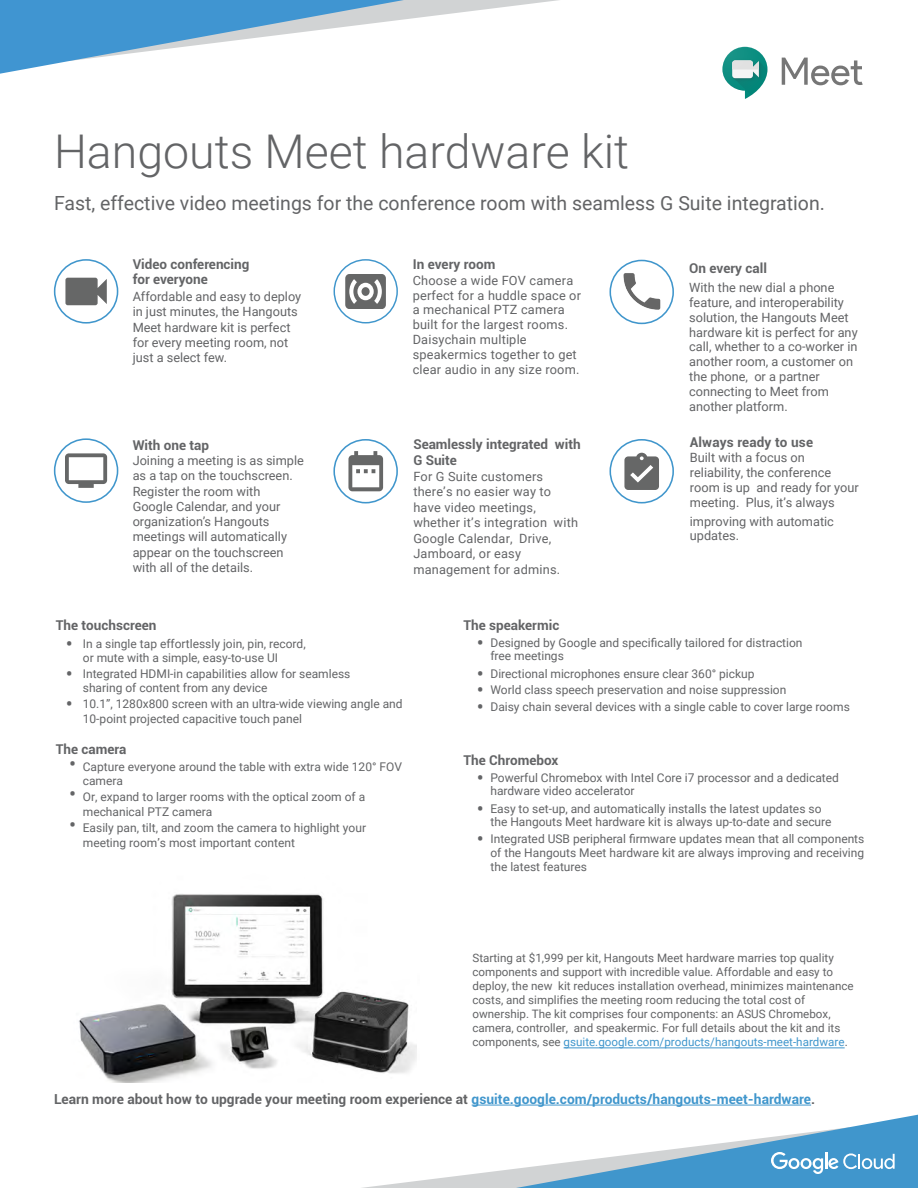
<style>
.page{position:relative;width:918px;height:1188px;background:#fff}
.page>*{position:absolute;margin:0;border:0;box-sizing:border-box;transform-origin:0 0}
.t1{font:300 46.5px "Roboto";color:#636466}
.t2{font:19.5px "Roboto";color:#636466}
.t3{font:700 13.8px "Roboto";color:#636466}
.t4{font:700 13.5px/16.4px "Roboto";color:#636466}
.t5{font:12.75px/14.9px "Roboto";color:#636466}
.t6{font:12px/13.5px "Roboto";color:#636466}
.t7{font:11.7px/14px "Roboto";color:#636466}
.s1{font-size:21px}
.s2{color:#4096cc}
</style>
<div class="page">
<hr style="left:472px;top:1105px;width:339px;height:1px;background:#4096cc">
<hr style="left:564px;top:1048px;width:281px;height:1px;background:#4096cc">
<svg style="left:782px;top:58px;width:81px;height:27px"></svg>
<svg style="left:722px;top:47px;width:45px;height:52px"></svg>
<div style="left:334px;top:259px;width:64px;height:64px;border:1px solid #4096cc;border-radius:50%"></div>
<svg style="left:345px;top:274px;width:41px;height:35px"></svg>
<div style="left:333px;top:439px;width:65px;height:64px;border:2px solid #4096cc;border-radius:50%"></div>
<svg style="left:348px;top:451px;width:35px;height:40px"></svg>
<div style="left:54px;top:438px;width:64px;height:65px;border:2px solid #4096cc;border-radius:50%"></div>
<svg style="left:65px;top:453px;width:42px;height:35px"></svg>
<div style="left:54px;top:259px;width:64px;height:65px;border:2px solid #4096cc;border-radius:50%"></div>
<svg style="left:65px;top:278px;width:42px;height:27px"></svg>
<div style="left:609px;top:439px;width:65px;height:64px;border:2px solid #4096cc;border-radius:50%"></div>
<svg style="left:624px;top:453px;width:35px;height:37px"></svg>
<div style="left:609px;top:260px;width:65px;height:64px;border:2px solid #4096cc;border-radius:50%"></div>
<img style="left:624px;top:273px;width:37px;height:36px">
<svg style="left:0;top:0;width:559px;height:74px"></svg>
<img style="left:78px;top:894px;width:339px;height:188px">
<svg style="left:362px;top:1115px;width:556px;height:73px"></svg>
<h1 class="t1" style="left:54px;top:119px;width:577px">Hangouts Meet hardware kit</h1>
<h2 class="t2" style="left:54px;top:189px;width:772px">Fast, effective video meetings for the conference room with seamless G Suite integration.</h2>
<p class="t4" style="left:133px;top:256px;width:118px;line-height:15px">Video conferencing for everyone</p>
<p class="t5" style="left:133px;top:288px;width:170px;line-height:15.3px">Affordable and easy to deploy in just minutes, the Hangouts<br>Meet hardware kit is perfect for every meeting room, not just a select few.</p>
<p class="t4" style="left:133px;top:436px;width:78px">With one tap</p>
<p class="t5" style="left:133px;top:452px;width:173px;line-height:15.3px">Joining a meeting is as simple as a tap on the touchscreen.<br>Register the room with<br>Google Calendar, and your organization’s Hangouts meetings will automatically appear on the touchscreen with all of the details.</p>
<p class="t4" style="left:413px;top:256px;width:84px">In every room</p>
<p class="t5" style="left:413px;top:272px;width:170px">Choose a wide FOV camera perfect for a huddle space or a mechanical PTZ camera built for the largest rooms.<br>Daisychain multiple speakermics together to get clear audio in any size room.</p>
<p class="t4" style="left:413px;top:435px;width:169px">Seamlessly integrated with<br>G Suite</p>
<p class="t5" style="left:413px;top:468px;width:166px;line-height:15.5px">For G Suite customers there’s no easier way to have video meetings, whether it’s integration with<br>Google Calendar, Drive,<br>Jamboard, or easy management for admins.</p>
<p class="t4" style="left:689px;top:259px;width:79px">On every call</p>
<p class="t5" style="left:689px;top:279px;width:170px">With the new dial a phone feature, and interoperability solution, the Hangouts Meet hardware kit is perfect for any call, whether to a co-worker in another room, a customer on the phone, or a partner connecting to Meet from another platform.</p>
<p class="t4" style="left:690px;top:433px;width:125px">Always ready to use</p>
<p class="t5" style="left:690px;top:450px;width:171px">Built with a focus on reliability, the conference room is up and ready for your meeting. Plus, it’s always</p>
<p class="t5" style="left:690px;top:513px;width:146px;line-height:14.1px">improving with automatic updates.</p>
<p class="t4" style="left:56px;top:617px;width:102px">The touchscreen</p>
<p class="t6" style="left:83px;top:637px;width:224px;text-indent:-17px"><span class="s1">•</span> In a single tap effortlessly join, pin, record, or mute with a simple, easy-to-use UI</p>
<p class="t6" style="left:83px;top:667px;width:269px;text-indent:-17px"><span class="s1">•</span> Integrated HDMI-in capabilities allow for seamless sharing of content from any device</p>
<p class="t6" style="left:83px;top:696px;width:321px;line-height:14.2px;text-indent:-17px"><span class="s1">•</span> 10.1”, 1280x800 screen with an ultra-wide viewing angle and<br>10-point projected capacitive touch panel</p>
<p class="t4" style="left:56px;top:741px;width:72px">The camera</p>
<p class="t6" style="left:83px;top:759px;width:321px;line-height:14.4px;text-indent:-13px"><span class="s1">•</span> Capture everyone around the table with extra wide 120° FOV camera</p>
<p class="t6" style="left:83px;top:790px;width:284px;line-height:14.4px;text-indent:-14px"><span class="s1">•</span> Or, expand to larger rooms with the optical zoom of a mechanical PTZ camera</p>
<p class="t6" style="left:83px;top:821px;width:285px;line-height:14.2px;text-indent:-14px"><span class="s1">•</span> Easily pan, tilt, and zoom the camera to highlight your meeting room’s most important content</p>
<p class="t4" style="left:463px;top:617px;width:97px">The speakermic</p>
<p class="t6" style="left:490px;top:635px;width:314px;text-indent:-14px"><span class="s1">•</span> Designed by Google and specifically tailored for distraction free meetings</p>
<p class="t6" style="left:477px;top:666px;width:279px"><span class="s1">•</span> Directional microphones ensure clear 360° pickup</p>
<p class="t6" style="left:477px;top:683px;width:311px"><span class="s1">•</span> World class speech preservation and noise suppression</p>
<p class="t6" style="left:477px;top:700px;width:374px"><span class="s1">•</span> Daisy chain several devices with a single cable to cover large rooms</p>
<p class="t4" style="left:463px;top:752px;width:96px">The Chromebox</p>
<p class="t6" style="left:490px;top:770px;width:350px;text-indent:-14px"><span class="s1">•</span> Powerful Chromebox with Intel Core i7 processor and a dedicated hardware video accelerator</p>
<p class="t6" style="left:490px;top:801px;width:343px;text-indent:-14px"><span class="s1">•</span> Easy to set-up, and automatically installs the latest updates so the Hangouts Meet hardware kit is always up-to-date and secure</p>
<p class="t6" style="left:490px;top:831px;width:375px;line-height:14.1px;text-align:justify;text-indent:-14px"><span class="s1">•</span> Integrated USB peripheral firmware updates mean that all components of the Hangouts Meet hardware kit are always improving and receiving the latest features</p>
<p class="t7" style="left:472px;top:951px;width:383px">Starting at $1,999 per kit, Hangouts Meet hardware marries top quality components and support with incredible value. Affordable and easy to deploy, the new kit reduces installation overhead, minimizes maintenance costs, and simplifies the meeting room reducing the total cost of ownership. The kit comprises four components: an ASUS Chromebox, camera, controller, and speakermic. For full details about the kit and its components, see <span class="s2">gsuite.google.com/products/hangouts-meet-hardware</span>.</p>
<p class="t3" style="left:54px;top:1089px;width:763px">Learn more about how to upgrade your meeting room experience at <span class="s2">gsuite.google.com/products/hangouts-meet-hardware</span>.</p>
</div>
